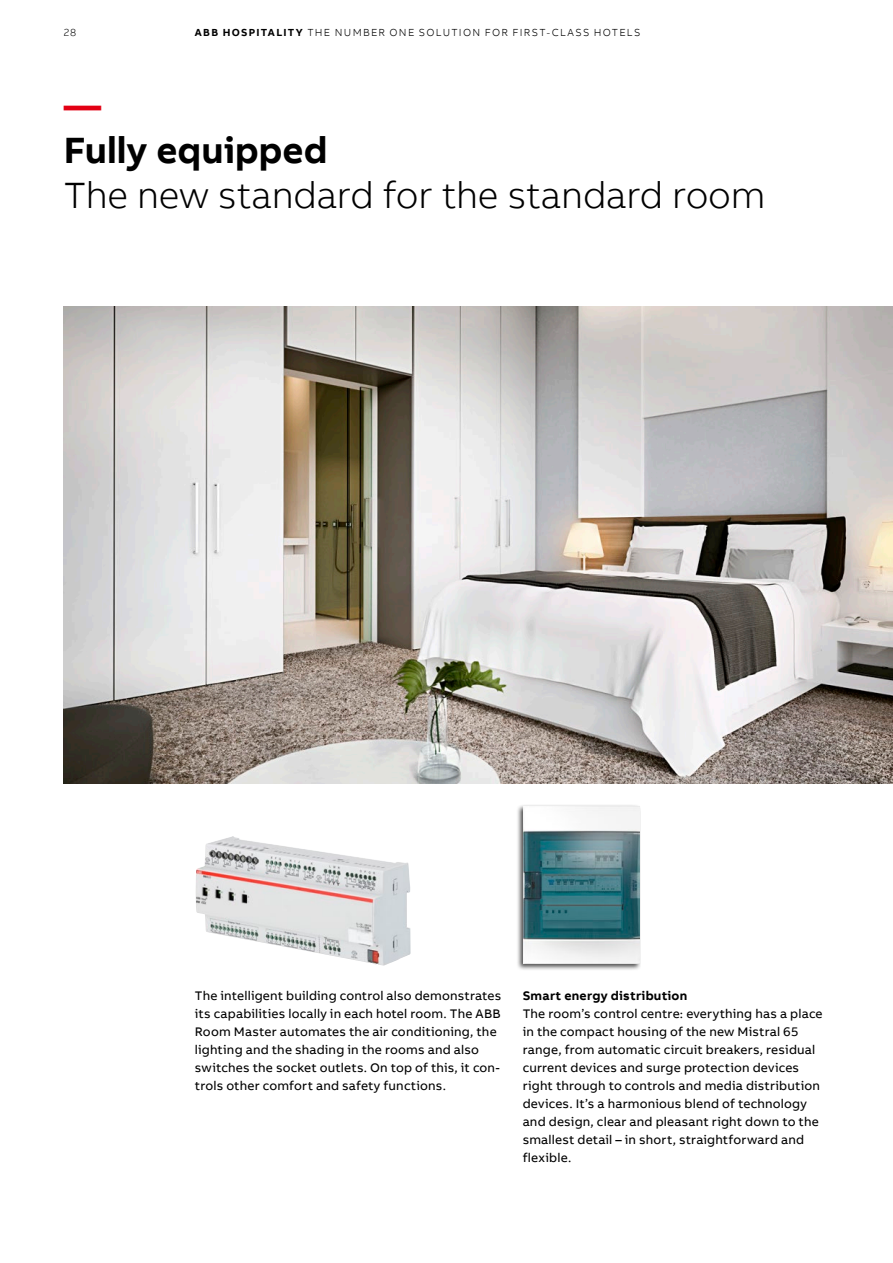
<style>
.page{position:relative;width:893px;height:1263px;background:#fff}
.page>*{position:absolute;margin:0;border:0;box-sizing:border-box;transform-origin:0 0}
.t1{font:300 37.5px "AB Bvoice";letter-spacing:-.01em;color:#000}
.t2{font:700 37.5px "AB Bvoice";letter-spacing:.005em;color:#000}
.t3{font:700 37.5px "AB Bvoice";color:#e30014}
.t4{font:12.75px/18px "AB Bvoice";letter-spacing:.015em;color:#000}
.t5{font:700 12.75px "AB Bvoice";letter-spacing:.02em;color:#000}
.t6{font:300 10.5px "AB Bvoice";letter-spacing:.12em;color:#000}
.s1{font-weight:700}
</style>
<div class="page">
<img style="left:196px;top:836px;width:214px;height:129px">
<div style="left:516px;top:804px;width:125px;height:167px;background:#000;opacity:.7"></div>
<img style="left:523px;top:806px;width:116px;height:157px">
<img style="left:64px;top:307px;width:829px;height:477px">
<p class="t6" style="left:64px;top:26px;width:14px">28</p>
<p class="t6" style="left:195px;top:26px;width:447px"><span class="s1">ABB HOSPITALITY</span> THE NUMBER ONE SOLUTION FOR FIRST-CLASS HOTELS</p>
<h1 class="t3" style="left:64px;top:81px;width:39px">—</h1>
<h1 class="t2" style="left:64px;top:126px;width:265px">Fully equipped</h1>
<h1 class="t1" style="left:64px;top:173px;width:703px">The new standard for the standard room</h1>
<p class="t4" style="left:195px;top:987px;width:308px">The intelligent building control also demonstrates its capabilities locally in each hotel room. The ABB Room Master automates the air conditioning, the lighting and the shading in the rooms and also switches the socket outlets. On top of this, it con&shy;trols other comfort and safety functions.</p>
<p class="t5" style="left:523px;top:987px;width:166px">Smart energy distribution</p>
<p class="t4" style="left:523px;top:1005px;width:301px">The room’s control centre: everything has a place in the compact housing of the new Mistral 65 range, from automatic circuit breakers, residual current devices and surge protection devices right through to controls and media distribution devices. It’s a harmonious blend of technology and design, clear and pleasant right down to the smallest detail – in short, straightforward and flexible.</p>
</div>
